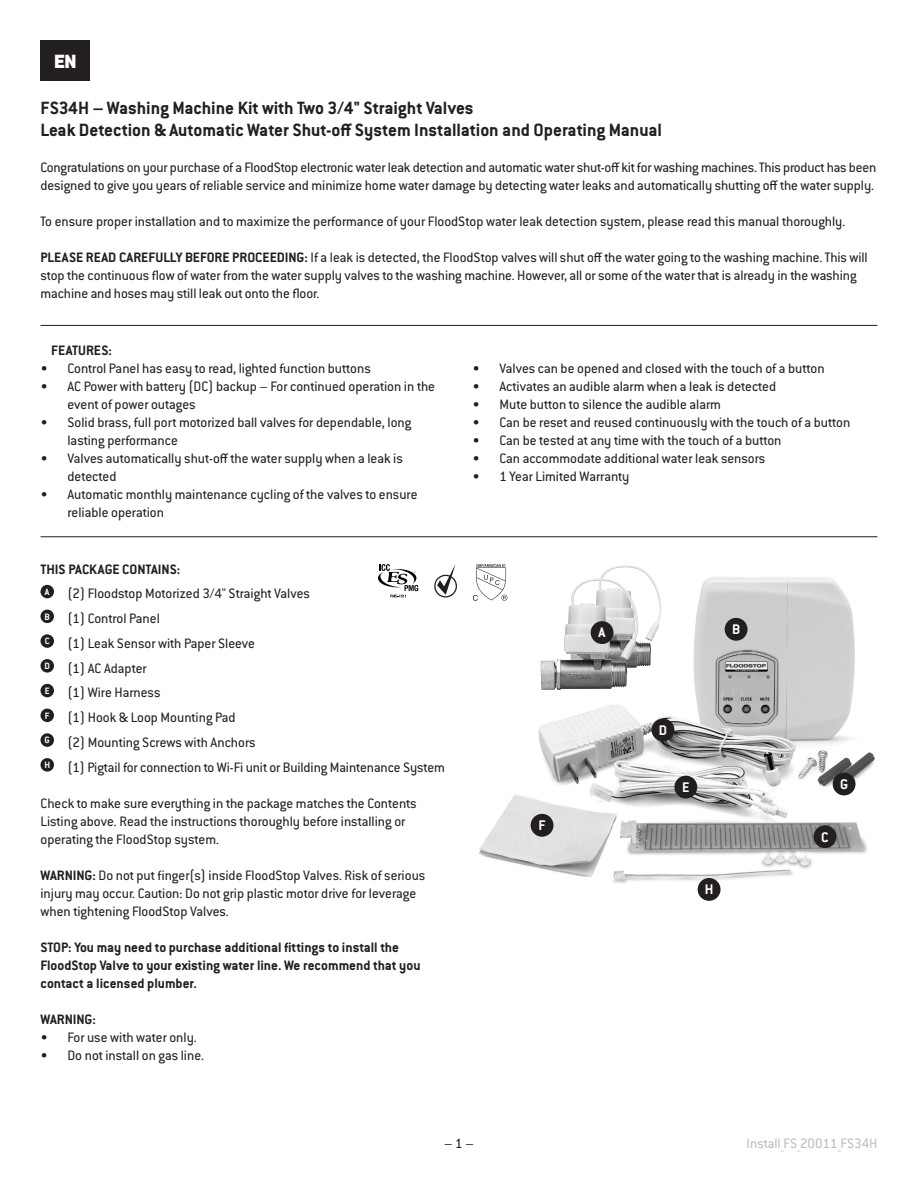
<style>
.page{position:relative;width:918px;height:1188px;background:#fff}
.page>*{position:absolute;margin:0;border:0;box-sizing:border-box;transform-origin:0 0}
.Body_Copy{font:900 21px "Conduit ITC Std";color:#fff}
.Header_with_Line{font:700 19.5px "Conduit ITC Std";color:#231f20}
.t1{font:700 15.3px "Conduit ITC Std";color:#fff}
.Body_Copy-2{font:15px/18px "Conduit ITC Std";color:#231f20}
.Body_Copy-3{font:700 15px/18px "Conduit ITC Std";color:#231f20}
.Body_Copy-4{font:15px "Conduit ITC Std";color:#bcbdc0}
.t2{font:700 10.05px "Conduit ITC Std";color:#fff}
.s1{font-weight:700}
</style>
<div class="page">
<img style="left:479px;top:565px;width:396px;height:330px">
<div style="left:725px;top:618px;width:23px;height:23px;background:#231f20;border-radius:50%"></div>
<div style="left:814px;top:825px;width:22px;height:23px;background:#231f20;border-radius:50%"></div>
<div style="left:652px;top:719px;width:22px;height:22px;background:#231f20;border-radius:50%"></div>
<div style="left:674px;top:776px;width:23px;height:22px;background:#231f20;border-radius:50%"></div>
<div style="left:698px;top:878px;width:23px;height:23px;background:#231f20;border-radius:50%"></div>
<div style="left:531px;top:814px;width:22px;height:23px;background:#231f20;border-radius:50%"></div>
<div style="left:833px;top:773px;width:23px;height:22px;background:#231f20;border-radius:50%"></div>
<img style="left:570px;top:565px;width:54px;height:104px">
<img style="left:541px;top:578px;width:57px;height:112px">
<div style="left:591px;top:621px;width:23px;height:23px;background:#231f20;border-radius:50%"></div>
<div style="left:40px;top:40px;width:50px;height:41px;background:#231f20"></div>
<hr style="left:40px;top:325px;width:837px;height:1px;background:#231f20">
<hr style="left:40px;top:536px;width:837px;height:1px;background:#231f20">
<div style="left:40px;top:585px;width:14px;height:13px;background:#231f20;border-radius:50%"></div>
<div style="left:40px;top:610px;width:14px;height:13px;background:#231f20;border-radius:50%"></div>
<div style="left:40px;top:634px;width:14px;height:14px;background:#231f20;border-radius:50%"></div>
<div style="left:40px;top:659px;width:14px;height:14px;background:#231f20;border-radius:50%"></div>
<div style="left:40px;top:684px;width:14px;height:13px;background:#231f20;border-radius:50%"></div>
<div style="left:40px;top:709px;width:14px;height:13px;background:#231f20;border-radius:50%"></div>
<div style="left:40px;top:733px;width:14px;height:14px;background:#231f20;border-radius:50%"></div>
<div style="left:40px;top:758px;width:14px;height:14px;background:#231f20;border-radius:50%"></div>
<svg style="left:378px;top:564px;width:40px;height:34px"></svg>
<svg style="left:473px;top:564px;width:34px;height:37px"></svg>
<svg style="left:434px;top:564px;width:23px;height:34px"></svg>
<p class="Body_Copy" style="left:54px;top:49px;width:24px">EN</p>
<p class="Header_with_Line" style="left:40px;top:96px;width:435px">FS34H – Washing Machine Kit with Two 3/4" Straight Valves</p>
<p class="Header_with_Line" style="left:40px;top:118px;width:623px">Leak Detection &amp; Automatic Water Shut-off System Installation and Operating Manual</p>
<p class="Body_Copy-2" style="left:40px;top:158px;width:837px">Congratulations on your purchase of a FloodStop electronic water leak detection and automatic water shut-off kit for washing machines. This product has been designed to give you years of reliable service and minimize home water damage by detecting water leaks and automatically shutting off the water supply.</p>
<p class="Body_Copy-2" style="left:40px;top:212px;width:806px">To ensure proper installation and to maximize the performance of your FloodStop water leak detection system, please read this manual thoroughly.</p>
<p class="Body_Copy-2" style="left:40px;top:248px;width:829px"><span class="s1">PLEASE READ CAREFULLY BEFORE PROCEEDING:</span> If a leak is detected, the FloodStop valves will shut off the water going to the washing machine. This will stop the continuous flow of water from the water supply valves to the washing machine. However, all or some of the water that is already in the washing machine and hoses may still leak out onto the floor.</p>
<p class="Body_Copy-3" style="left:51px;top:341px;width:62px">FEATURES:</p>
<p class="Body_Copy-2" style="left:40px;top:359px;width:332px">• Control Panel has easy to read, lighted function buttons</p>
<p class="Body_Copy-2" style="left:68px;top:377px;width:369px;text-indent:-27px">• AC Power with battery (DC) backup – For continued operation in the event of power outages</p>
<p class="Body_Copy-2" style="left:68px;top:413px;width:345px;text-indent:-27px">• Solid brass, full port motorized ball valves for dependable, long lasting performance</p>
<p class="Body_Copy-2" style="left:68px;top:449px;width:337px;text-indent:-27px">• Valves automatically shut-off the water supply when a leak is detected</p>
<p class="Body_Copy-2" style="left:68px;top:485px;width:352px;text-indent:-27px">• Automatic monthly maintenance cycling of the valves to ensure reliable operation</p>
<p class="Body_Copy-3" style="left:40px;top:559px;width:141px">THIS PACKAGE CONTAINS:</p>
<p class="t2" style="left:45px;top:586px;width:6px">A</p>
<p class="Body_Copy-2" style="left:68px;top:584px;width:244px">(2) Floodstop Motorized 3/4" Straight Valves</p>
<p class="t2" style="left:45px;top:610px;width:7px">B</p>
<p class="Body_Copy-2" style="left:68px;top:609px;width:94px">(1) Control Panel</p>
<p class="t2" style="left:45px;top:635px;width:6px">C</p>
<p class="Body_Copy-2" style="left:68px;top:634px;width:189px">(1) Leak Sensor with Paper Sleeve</p>
<p class="t2" style="left:45px;top:660px;width:7px">D</p>
<p class="Body_Copy-2" style="left:68px;top:658px;width:81px">(1) AC Adapter</p>
<p class="t2" style="left:45px;top:685px;width:6px">E</p>
<p class="Body_Copy-2" style="left:68px;top:683px;width:95px">(1) Wire Harness</p>
<p class="t2" style="left:45px;top:709px;width:6px">F</p>
<p class="Body_Copy-2" style="left:68px;top:708px;width:170px">(1) Hook &amp; Loop Mounting Pad</p>
<p class="t2" style="left:45px;top:734px;width:7px">G</p>
<p class="Body_Copy-2" style="left:68px;top:733px;width:190px">(2) Mounting Screws with Anchors</p>
<p class="t2" style="left:44px;top:759px;width:7px">H</p>
<p class="Body_Copy-2" style="left:68px;top:757px;width:379px">(1) Pigtail for connection to Wi-Fi unit or Building Maintenance System</p>
<p class="Body_Copy-2" style="left:40px;top:793px;width:378px">Check to make sure everything in the package matches the Contents<br>Listing above. Read the instructions thoroughly before installing or operating the FloodStop system.</p>
<p class="Body_Copy-2" style="left:40px;top:865px;width:386px"><span class="s1">WARNING:</span> Do not put finger(s) inside FloodStop Valves. Risk of serious injury may occur. Caution: Do not grip plastic motor drive for leverage when tightening FloodStop Valves.</p>
<p class="Body_Copy-3" style="left:40px;top:937px;width:382px">STOP: You may need to purchase additional fittings to install the<br>FloodStop Valve to your existing water line. We recommend that you contact a licensed plumber.</p>
<p class="Body_Copy-3" style="left:40px;top:1009px;width:57px">WARNING:</p>
<p class="Body_Copy-2" style="left:40px;top:1027px;width:158px">• For use with water only.</p>
<p class="Body_Copy-2" style="left:40px;top:1045px;width:165px">• Do not install on gas line.</p>
<p class="Body_Copy-2" style="left:472px;top:359px;width:354px">• Valves can be opened and closed with the touch of a button</p>
<p class="Body_Copy-2" style="left:472px;top:377px;width:305px">• Activates an audible alarm when a leak is detected</p>
<p class="Body_Copy-2" style="left:472px;top:395px;width:250px">• Mute button to silence the audible alarm</p>
<p class="Body_Copy-2" style="left:472px;top:413px;width:379px">• Can be reset and reused continuously with the touch of a button</p>
<p class="Body_Copy-2" style="left:472px;top:431px;width:311px">• Can be tested at any time with the touch of a button</p>
<p class="Body_Copy-2" style="left:472px;top:449px;width:294px">• Can accommodate additional water leak sensors</p>
<p class="Body_Copy-2" style="left:472px;top:467px;width:158px">• 1 Year Limited Warranty</p>
<p class="t1" style="left:599px;top:623px;width:8px">A</p>
<p class="t1" style="left:539px;top:816px;width:8px">F</p>
<p class="t1" style="left:659px;top:721px;width:10px">D</p>
<p class="t1" style="left:682px;top:778px;width:9px">E</p>
<p class="t1" style="left:732px;top:620px;width:10px">B</p>
<p class="t1" style="left:705px;top:880px;width:10px">H</p>
<p class="t1" style="left:840px;top:775px;width:10px">G</p>
<p class="t1" style="left:821px;top:827px;width:9px">C</p>
<p class="Body_Copy-2" style="left:444px;top:1133px;width:31px">– 1 –</p>
<p class="Body_Copy-4" style="left:747px;top:1134px;width:132px">Install_FS_20011_FS34H</p>
</div>
